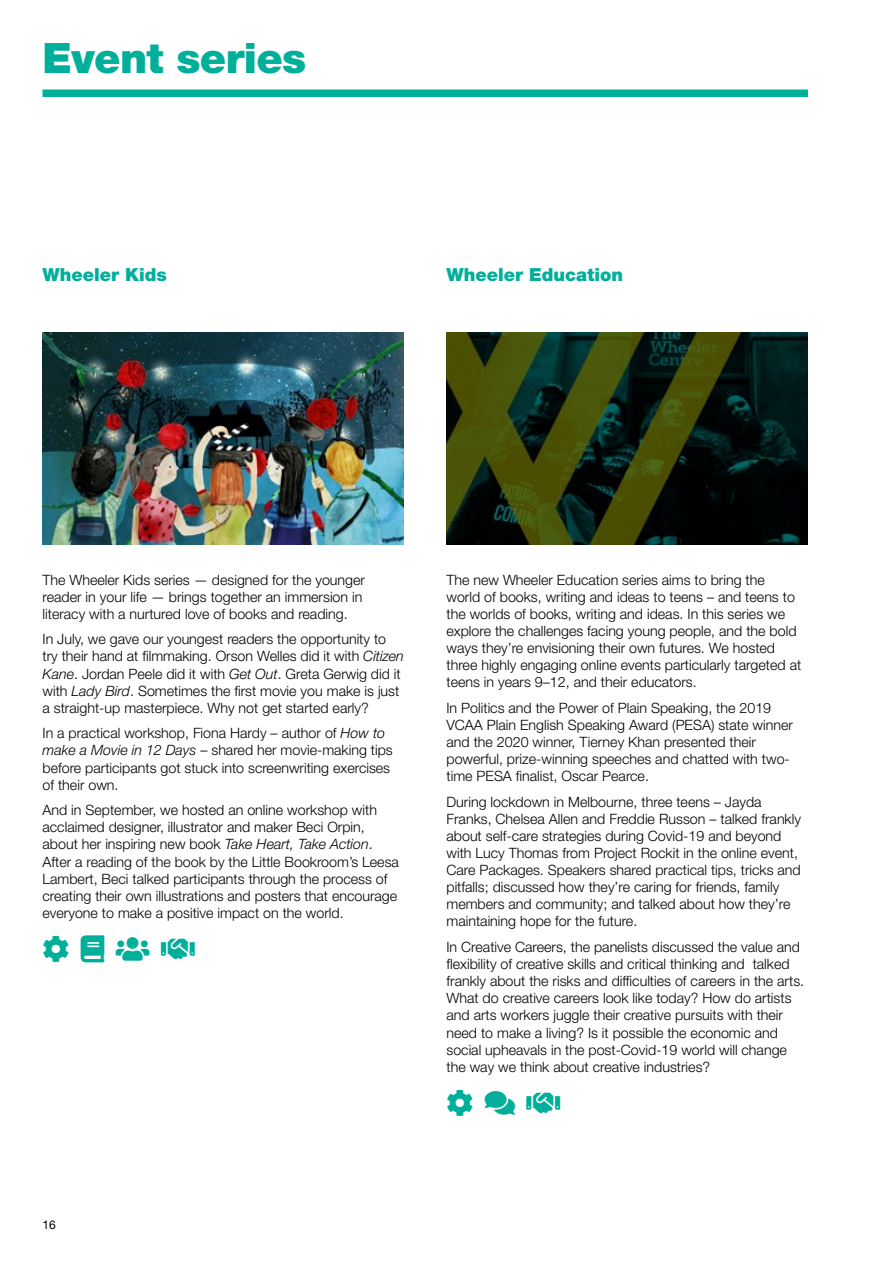
<style>
.page{position:relative;width:893px;height:1263px;background:#fff}
.page>*{position:absolute;margin:0;border:0;box-sizing:border-box;transform-origin:0 0}
.t1{font:900 42px "Helvetica Neue LT Std";letter-spacing:-.015em;color:#00af9a}
.t2{font:27px "Font Awesome 5 Pro Solid";color:#00af9a}
.t3{font:900 18px "Helvetica Neue LT Std";color:#00af9a}
.t4{font:300 14.25px/17.1px "Helvetica Neue LT Std";color:#000}
.t5{font:12px "Helvetica Neue LT Std";color:#000}
.s1{font-style:italic}
</style>
<div class="page">
<div style="left:43px;top:90px;width:765px;height:7px;background:#00af9a"></div>
<img style="left:446px;top:332px;width:362px;height:213px">
<img style="left:43px;top:332px;width:361px;height:213px">
<h1 class="t1" style="left:43px;top:32px;width:265px">Event series</h1>
<p class="t3" style="left:43px;top:264px;width:126px">Wheeler Kids</p>
<p class="t3" style="left:446px;top:264px;width:178px">Wheeler Education</p>
<p class="t4" style="left:43px;top:571px;width:324px">The Wheeler Kids series — designed for the younger reader in your life — brings together an immersion in literacy with a nurtured love of books and reading.</p>
<p class="t4" style="left:43px;top:630px;width:363px">In July, we gave our youngest readers the opportunity to try their hand at filmmaking. Orson Welles did it with <span class="s1">Citizen Kane</span>. Jordan Peele did it with <span class="s1">Get Out</span>. Greta Gerwig did it with <span class="s1">Lady Bird</span>. Sometimes the first movie you make is just a straight-up masterpiece. Why not get started early?</p>
<p class="t4" style="left:43px;top:724px;width:352px">In a practical workshop, Fiona Hardy – author of <span class="s1">How to make a Movie in 12 Days</span> – shared her movie-making tips before participants got stuck into screenwriting exercises of their own.</p>
<p class="t4" style="left:43px;top:801px;width:358px">And in September, we hosted an online workshop with acclaimed designer, illustrator and maker Beci Orpin, about her inspiring new book <span class="s1">Take Heart, Take Action</span>.<br>After a reading of the book by the Little Bookroom’s Leesa Lambert, Beci talked participants through the process of creating their own illustrations and posters that encourage everyone to make a positive impact on the world.</p>
<h2 class="t2" style="left:43px;top:935px;width:82px">□□□◆▲▲</h2>
<h2 class="t2" style="left:161px;top:935px;width:5px">★■▲</h2>
<p class="t5" style="left:43px;top:1217px;width:15px">16</p>
<p class="t4" style="left:446px;top:571px;width:356px">The new Wheeler Education series aims to bring the world of books, writing and ideas to teens – and teens to the worlds of books, writing and ideas. In this series we explore the challenges facing young people, and the bold ways they’re envisioning their own futures. We hosted three highly engaging online events particularly targeted at teens in years 9–12, and their educators.</p>
<p class="t4" style="left:446px;top:699px;width:348px">In Politics and the Power of Plain Speaking, the 2019<br>VCAA Plain English Speaking Award (PESA) state winner and the 2020 winner, Tierney Khan presented their powerful, prize-winning speeches and chatted with two&shy;time PESA finalist, Oscar Pearce.</p>
<p class="t4" style="left:446px;top:793px;width:356px">During lockdown in Melbourne, three teens – Jayda Franks, Chelsea Allen and Freddie Russon – talked frankly about self-care strategies during Covid-19 and beyond with Lucy Thomas from Project Rockit in the online event, Care Packages. Speakers shared practical tips, tricks and pitfalls; discussed how they’re caring for friends, family members and community; and talked about how they’re maintaining hope for the future.</p>
<p class="t4" style="left:446px;top:938px;width:359px">In Creative Careers, the panelists discussed the value and flexibility of creative skills and critical thinking and talked frankly about the risks and difficulties of careers in the arts.<br>What do creative careers look like today? How do artists and arts workers juggle their creative pursuits with their need to make a living? Is it possible the economic and social upheavals in the post-Covid-19 world will change the way we think about creative industries?</p>
<h2 class="t2" style="left:446px;top:1089px;width:44px">□ □■▼▲</h2>
<h2 class="t2" style="left:527px;top:1089px;width:5px">★■▲</h2>
</div>
